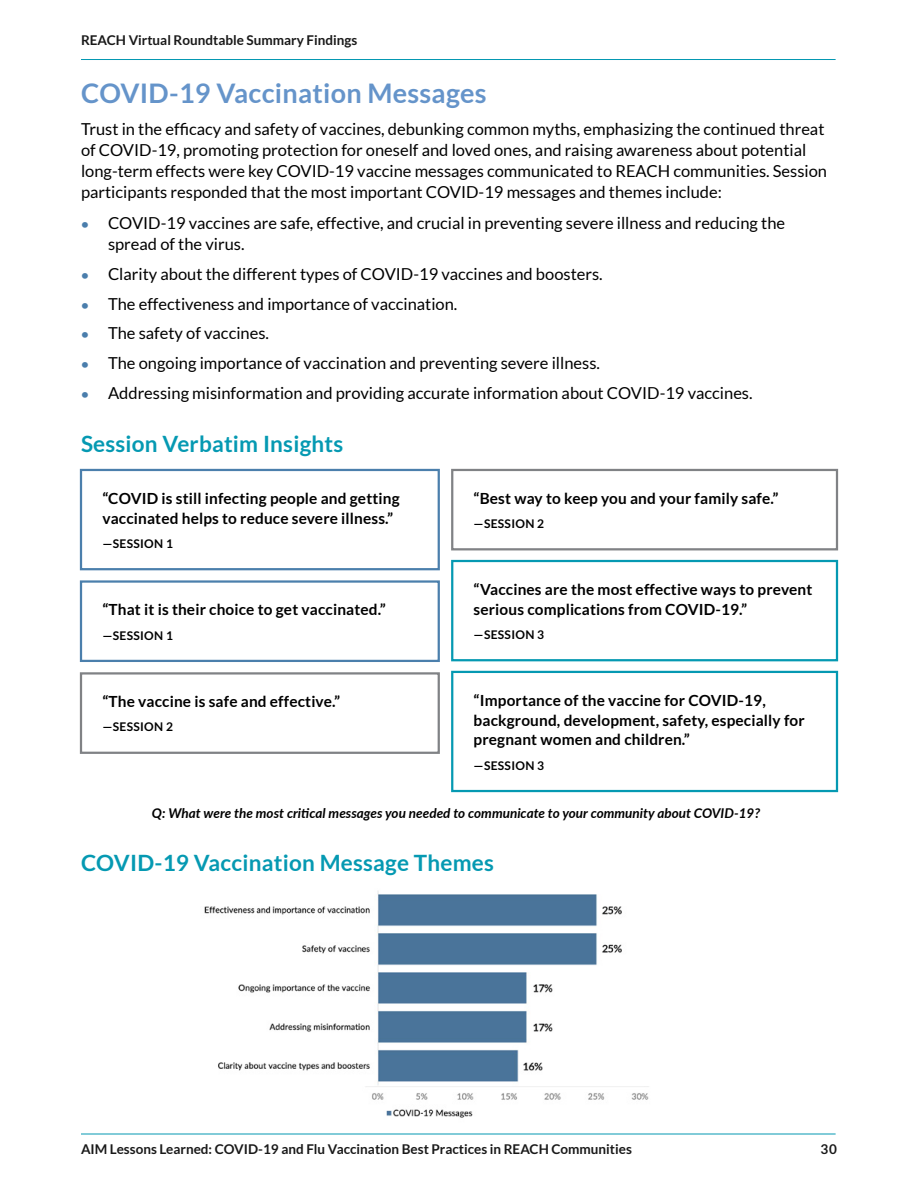
<style>
.page{position:relative;width:918px;height:1188px;background:#fff}
.page>*{position:absolute;margin:0;border:0;box-sizing:border-box;transform-origin:0 0}
.t1{font:700 27px "Lato";letter-spacing:.01em;color:#6594ca}
.t2{font:700 22.5px "Lato";letter-spacing:.01em;color:#0599b2}
.t3{font:16.5px/21px "Lato";color:#000}
.t4{font:700 15.3px/20px "Lato";letter-spacing:.01em;color:#000}
.t5{font:700 13.5px "Lato";color:#191919}
.t6{font:italic 700 13.5px "Lato";color:#000}
.t7{font:700 12px "Lato";letter-spacing:.025em;color:#000}
.s1{font-weight:700;font-size:13.5px;color:#4a7eac}
</style>
<div class="page">
<hr style="left:81px;top:1134px;width:755px;height:1px;background:#0498b2">
<hr style="left:81px;top:59px;width:755px;height:1px;background:#0498b2">
<div style="left:80px;top:469px;width:360px;height:101px;border:2px solid #4b7fac"></div>
<div style="left:80px;top:580px;width:360px;height:82px;border:2px solid #4b7fac"></div>
<div style="left:80px;top:672px;width:360px;height:82px;border:2px solid #808285"></div>
<div style="left:451px;top:469px;width:387px;height:81px;border:2px solid #808285"></div>
<div style="left:451px;top:560px;width:387px;height:101px;border:2px solid #0599b2"></div>
<div style="left:451px;top:671px;width:387px;height:121px;border:2px solid #0599b2"></div>
<img style="left:204px;top:891px;width:445px;height:227px">
<p class="t5" style="left:81px;top:32px;width:278px">REACH Virtual Roundtable Summary Findings</p>
<h1 class="t1" style="left:81px;top:77px;width:407px">COVID-19 Vaccination Messages</h1>
<p class="t3" style="left:81px;top:118px;width:748px">Trust in the efficacy and safety of vaccines, debunking common myths, emphasizing the continued threat of COVID-19, promoting protection for oneself and loved ones, and raising awareness about potential long-term effects were key COVID-19 vaccine messages communicated to REACH communities. Session participants responded that the most important COVID-19 messages and themes include:</p>
<p class="t3" style="left:108px;top:213px;width:679px;text-indent:-27px"><span class="s1">•</span> COVID-19 vaccines are safe, effective, and crucial in preventing severe illness and reducing the spread of the virus.</p>
<p class="t3" style="left:81px;top:263px;width:523px"><span class="s1">•</span> Clarity about the different types of COVID-19 vaccines and boosters.</p>
<p class="t3" style="left:81px;top:293px;width:378px"><span class="s1">•</span> The effectiveness and importance of vaccination.</p>
<p class="t3" style="left:81px;top:323px;width:190px"><span class="s1">•</span> The safety of vaccines.</p>
<p class="t3" style="left:81px;top:352px;width:521px"><span class="s1">•</span> The ongoing importance of vaccination and preventing severe illness.</p>
<p class="t3" style="left:81px;top:382px;width:673px"><span class="s1">•</span> Addressing misinformation and providing accurate information about COVID-19 vaccines.</p>
<h2 class="t2" style="left:81px;top:431px;width:264px">Session Verbatim Insights</h2>
<p class="t4" style="left:102px;top:488px;width:299px">“COVID is still infecting people and getting vaccinated helps to reduce severe illness.”</p>
<p class="t7" style="left:102px;top:537px;width:72px">—SESSION 1</p>
<p class="t4" style="left:102px;top:600px;width:285px">“That it is their choice to get vaccinated.”</p>
<p class="t7" style="left:102px;top:628px;width:72px">—SESSION 1</p>
<p class="t4" style="left:102px;top:691px;width:239px">“The vaccine is safe and effective.”</p>
<p class="t7" style="left:102px;top:720px;width:72px">—SESSION 2</p>
<p class="t4" style="left:474px;top:488px;width:306px">“Best way to keep you and your family safe.”</p>
<p class="t7" style="left:474px;top:517px;width:72px">—SESSION 2</p>
<p class="t4" style="left:474px;top:579px;width:340px">“Vaccines are the most effective ways to prevent serious complications from COVID-19.”</p>
<p class="t7" style="left:474px;top:628px;width:72px">—SESSION 3</p>
<p class="t4" style="left:474px;top:690px;width:333px">“Importance of the vaccine for COVID-19, background, development, safety, especially for pregnant women and children.”</p>
<p class="t7" style="left:474px;top:758px;width:72px">—SESSION 3</p>
<p class="t6" style="left:152px;top:803px;width:610px">Q: What were the most critical messages you needed to communicate to your community about COVID-19?</p>
<h2 class="t2" style="left:81px;top:850px;width:414px">COVID-19 Vaccination Message Themes</h2>
<p class="t5" style="left:81px;top:1141px;width:552px">AIM Lessons Learned: COVID-19 and Flu Vaccination Best Practices in REACH Communities</p>
<p class="t5" style="left:820px;top:1141px;width:18px">30</p>
</div>
